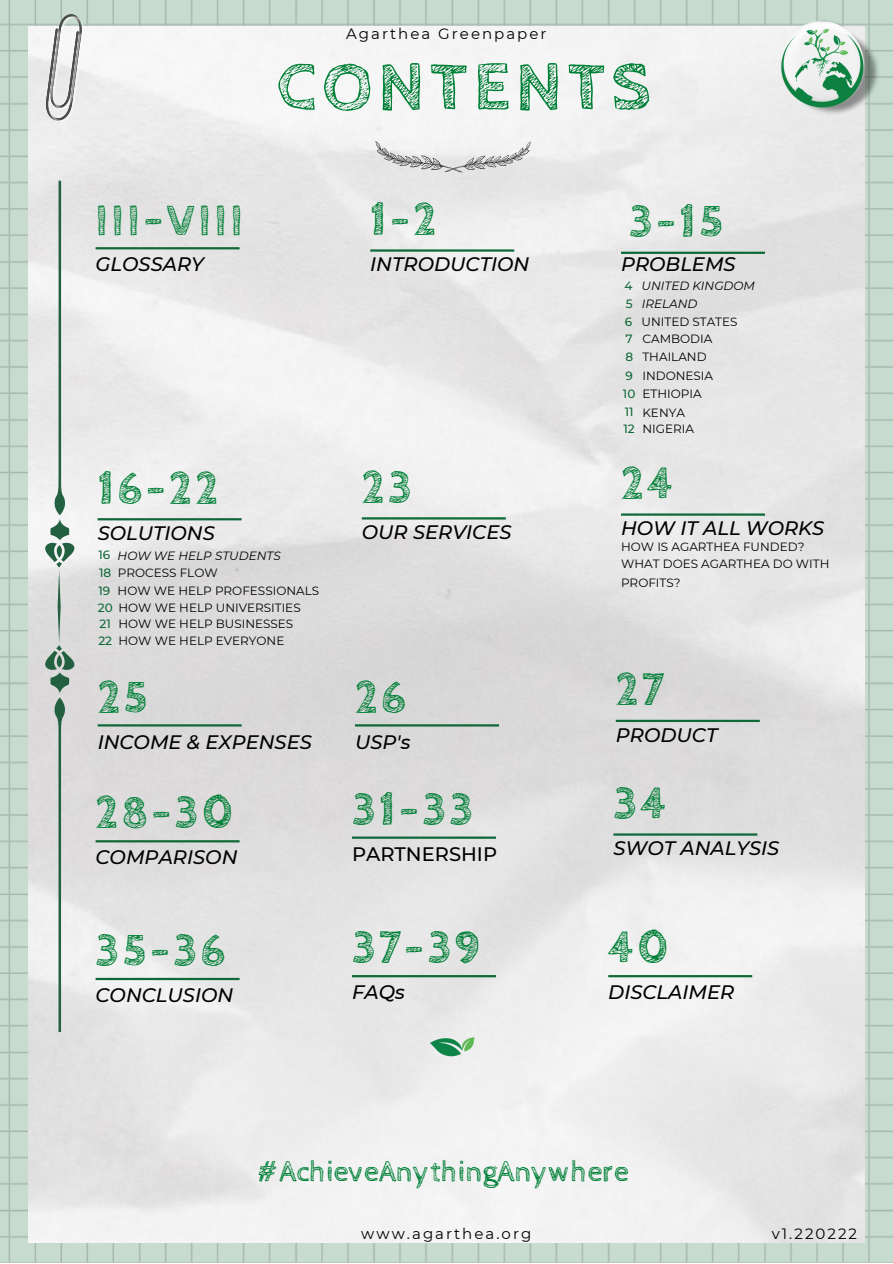
<style>
.page{position:relative;width:893px;height:1264px;background:#fff}
.page>*{position:absolute;margin:0;border:0;box-sizing:border-box;transform-origin:0 0}
.t1{font:700 70.65px "Cabin Sketch";letter-spacing:.075em;color:#008037}
.t2{font:700 45px "Cabin Sketch";letter-spacing:.075em;color:#008037}
.t3{font:30px "Cabin Sketch";color:#008037}
.t4{font:italic 500 19.5px "Montserrat";color:#000}
.t5{font:500 19.5px "Montserrat";color:#000}
.t6{font:15px "Montserrat";letter-spacing:.135em;color:#000}
.t7{font:12px/17.1px "Montserrat";color:#000}
.t8{font:italic 12px/17.2px "Montserrat";color:#000}
.s1{font-weight:500;color:#0f6837}
</style>
<div class="page">
<img style="left:0;top:0;width:892px;height:1262px">
<img style="left:28px;top:26px;width:836px;height:1216px">
<img style="left:780px;top:16px;width:101px;height:100px">
<img style="left:780px;top:25px;width:84px;height:83px">
<svg style="left:42px;top:6px;width:44px;height:121px"></svg>
<img style="left:43px;top:11px;width:44px;height:113px">
<svg style="left:375px;top:141px;width:155px;height:31px"></svg>
<img style="left:428px;top:1019px;width:50px;height:49px">
<svg style="left:45px;top:181px;width:29px;height:851px"></svg>
<hr style="left:96px;top:247px;width:143px;height:2px;background:#0f6837">
<hr style="left:370px;top:249px;width:144px;height:3px;background:#0f6837">
<hr style="left:621px;top:252px;width:144px;height:2px;background:#0f6837">
<hr style="left:98px;top:518px;width:144px;height:2px;background:#0f6837">
<hr style="left:362px;top:517px;width:143px;height:2px;background:#0f6837">
<hr style="left:621px;top:513px;width:144px;height:2px;background:#0f6837">
<hr style="left:98px;top:724px;width:144px;height:2px;background:#0f6837">
<hr style="left:355px;top:724px;width:144px;height:2px;background:#0f6837">
<hr style="left:615px;top:719px;width:144px;height:3px;background:#0f6837">
<hr style="left:96px;top:840px;width:143px;height:2px;background:#0f6837">
<hr style="left:352px;top:836px;width:144px;height:2px;background:#0f6837">
<hr style="left:613px;top:833px;width:144px;height:2px;background:#0f6837">
<hr style="left:96px;top:977px;width:143px;height:3px;background:#0f6837">
<hr style="left:352px;top:975px;width:144px;height:2px;background:#0f6837">
<hr style="left:608px;top:975px;width:144px;height:2px;background:#0f6837">
<p class="t6" style="left:346px;top:25px;width:202px">Agarthea Greenpaper</p>
<h2 class="t2" style="left:96px;top:195px;width:149px">III-VIII</h2>
<h3 class="t4" style="left:96px;top:252px;width:110px">GLOSSARY</h3>
<h2 class="t2" style="left:98px;top:463px;width:122px">16-22</h2>
<h1 class="t1" style="left:277px;top:47px;width:375px">CONTENTS</h1>
<h2 class="t2" style="left:370px;top:195px;width:68px">1-2</h2>
<h3 class="t4" style="left:370px;top:252px;width:161px">INTRODUCTION</h3>
<h2 class="t2" style="left:362px;top:462px;width:51px">23</h2>
<h2 class="t2" style="left:629px;top:197px;width:96px">3-15</h2>
<h3 class="t4" style="left:621px;top:252px;width:116px">PROBLEMS</h3>
<p class="t8" style="left:641px;top:277px;width:115px">UNITED KINGDOM<br>IRELAND</p>
<p class="t7" style="left:641px;top:313px;width:97px">UNITED STATES</p>
<p class="t7" style="left:624px;top:277px;width:89px"><span class="s1">4<br>5<br>6<br>7</span> CAMBODIA</p>
<p class="t7" style="left:623px;top:348px;width:92px;line-height:18.3px"><span class="s1">8</span> THAILAND<br><span class="s1">9</span> INDONESIA<br><span class="s1">10</span> ETHIOPIA<br><span class="s1">11</span> KENYA</p>
<p class="t7" style="left:623px;top:420px;width:72px"><span class="s1">12</span> NIGERIA</p>
<h2 class="t2" style="left:621px;top:458px;width:54px">24</h2>
<h3 class="t4" style="left:98px;top:521px;width:119px">SOLUTIONS</h3>
<p class="t8" style="left:118px;top:546px;width:165px">HOW WE HELP STUDENTS</p>
<p class="t7" style="left:118px;top:564px;width:203px;line-height:17.5px">PROCESS FLOW<br>HOW WE HELP PROFESSIONALS</p>
<p class="t7" style="left:98px;top:546px;width:204px"><span class="s1">16<br>18<br>19<br>20</span> HOW WE HELP UNIVERSITIES<br><span class="s1">21</span> HOW WE HELP BUSINESSES<br><span class="s1">22</span> HOW WE HELP EVERYONE</p>
<h2 class="t2" style="left:98px;top:672px;width:52px">25</h2>
<h3 class="t4" style="left:98px;top:729px;width:216px">INCOME &amp; EXPENSES</h3>
<h2 class="t2" style="left:96px;top:788px;width:139px">28-30</h2>
<h3 class="t4" style="left:96px;top:845px;width:143px">COMPARISON</h3>
<h2 class="t2" style="left:96px;top:925px;width:131px">35-36</h2>
<h3 class="t4" style="left:96px;top:983px;width:139px">CONCLUSION</h3>
<h3 class="t4" style="left:362px;top:520px;width:151px">OUR SERVICES</h3>
<h3 class="t4" style="left:621px;top:516px;width:205px">HOW IT ALL WORKS</h3>
<p class="t7" style="left:621px;top:538px;width:210px">HOW IS AGARTHEA FUNDED?<br>WHAT DOES AGARTHEA DO WITH</p>
<p class="t7" style="left:621px;top:574px;width:61px">PROFITS?</p>
<h2 class="t2" style="left:615px;top:665px;width:49px">27</h2>
<h2 class="t2" style="left:355px;top:672px;width:52px">26</h2>
<h3 class="t4" style="left:355px;top:729px;width:57px">USP's</h3>
<h3 class="t4" style="left:615px;top:723px;width:103px">PRODUCT</h3>
<h2 class="t2" style="left:613px;top:778px;width:55px">34</h2>
<h2 class="t2" style="left:352px;top:784px;width:123px">31-33</h2>
<h3 class="t5" style="left:352px;top:841px;width:146px">PARTNERSHIP</h3>
<h3 class="t4" style="left:613px;top:836px;width:167px">SWOT ANALYSIS</h3>
<h2 class="t2" style="left:352px;top:923px;width:130px">37-39</h2>
<h3 class="t4" style="left:352px;top:980px;width:54px">FAQs</h3>
<h2 class="t2" style="left:608px;top:923px;width:62px">40</h2>
<h3 class="t4" style="left:608px;top:980px;width:127px">DISCLAIMER</h3>
<h3 class="t3" style="left:258px;top:1154px;width:372px">#AchieveAnythingAnywhere</h3>
<p class="t6" style="left:361px;top:1224px;width:171px">www.agarthea.org</p>
<p class="t6" style="left:771px;top:1224px;width:87px">v1.220222</p>
</div>
